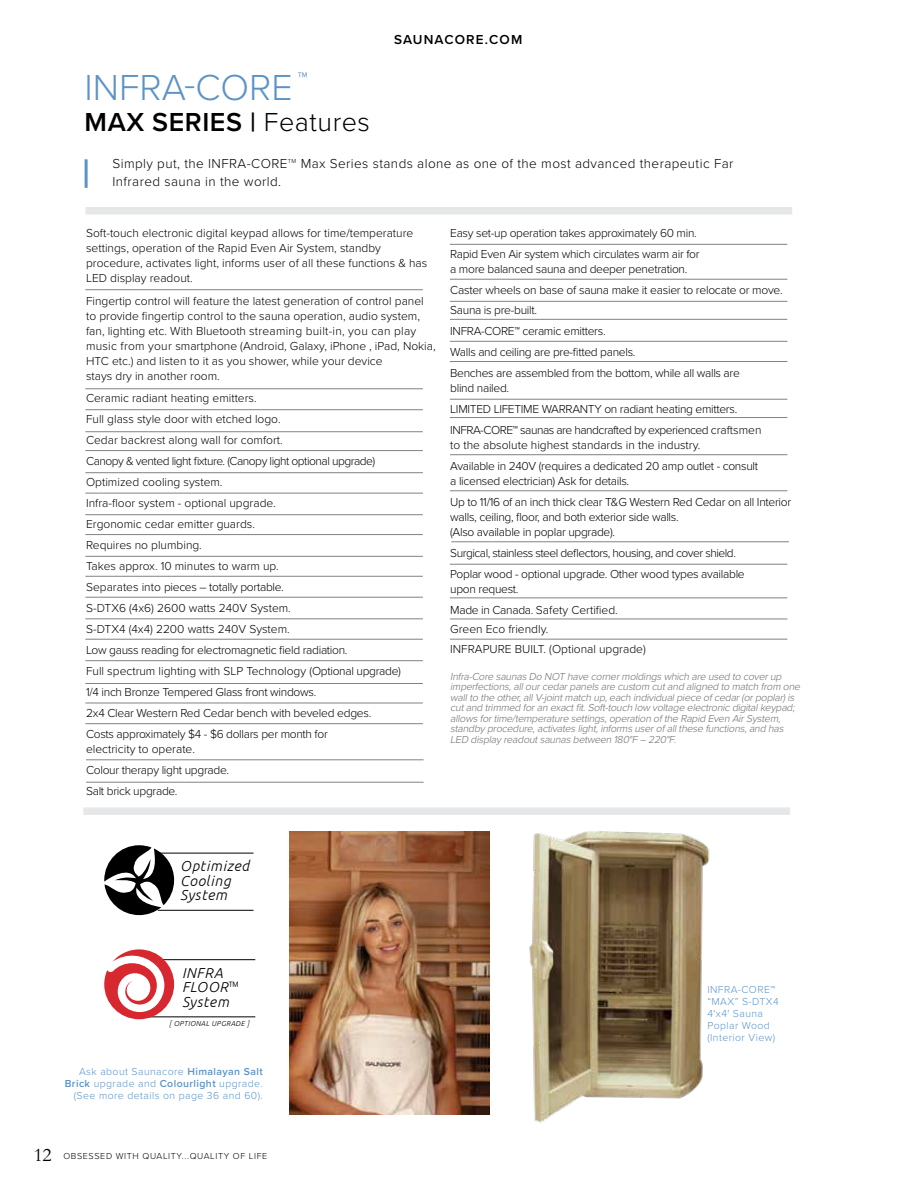
<style>
.page{position:relative;width:918px;height:1188px;background:#fff}
.page>*{position:absolute;margin:0;border:0;box-sizing:border-box;transform-origin:0 0}
.t1{font:300 37.5px "Proxima Nova";color:#5b93c7}
.t2{font:600 27px "Proxima Nova";letter-spacing:.02em;color:#000}
.t3{font:italic 300 14.4px/14.4px "Ubuntu";letter-spacing:.05em;color:#000}
.t4{font:300 13.5px/18px "Proxima Nova";letter-spacing:.03em;color:#000}
.t5{font:600 13.5px "Proxima Nova";letter-spacing:.085em;color:#000}
.t6{font:300 12px/21px "Proxima Nova";color:#000}
.t7{font:300 12px/21px "Proxima Nova";letter-spacing:-.02em;color:#000}
.t8{font:300 12px/21px "Proxima Nova";letter-spacing:-.04em;color:#000}
.t9{font:italic 300 10.5px/10.5px "Proxima Nova";color:#6d6e71}
.t10{font:300 10.5px/12px "Proxima Nova";letter-spacing:.04em;color:#5b93c7}
.t11{font:300 9px "Proxima Nova";letter-spacing:.07em;color:#000}
.t12{font:italic 300 7.2px "Ubuntu";letter-spacing:.05em;color:#000}
.s1{font-weight:300}
.s2{font-family:"Open Sans";font-style:normal}
.s3{font-weight:600}
.s4{font-family:"Garamond";font-weight:400;font-size:19.5px}
</style>
<div class="page">
<hr style="left:85px;top:289px;width:338px;height:1px;background:#808285">
<hr style="left:450px;top:279px;width:337px;height:1px;background:#808285">
<hr style="left:450px;top:301px;width:337px;height:1px;background:#808285">
<hr style="left:450px;top:319px;width:337px;height:1px;background:#808285">
<hr style="left:450px;top:361px;width:337px;height:1px;background:#808285">
<hr style="left:450px;top:244px;width:337px;height:1px;background:#808285">
<hr style="left:450px;top:341px;width:337px;height:1px;background:#808285">
<hr style="left:450px;top:399px;width:337px;height:1px;background:#808285">
<hr style="left:450px;top:417px;width:337px;height:1px;background:#808285">
<hr style="left:450px;top:454px;width:337px;height:1px;background:#808285">
<hr style="left:451px;top:542px;width:338px;height:1px;background:#808285">
<hr style="left:450px;top:598px;width:337px;height:1px;background:#808285">
<hr style="left:450px;top:619px;width:337px;height:1px;background:#808285">
<hr style="left:450px;top:639px;width:337px;height:1px;background:#808285">
<hr style="left:450px;top:564px;width:337px;height:1px;background:#808285">
<hr style="left:450px;top:491px;width:337px;height:1px;background:#808285">
<hr style="left:85px;top:389px;width:338px;height:1px;background:#808285">
<hr style="left:85px;top:431px;width:338px;height:1px;background:#808285">
<hr style="left:85px;top:450px;width:338px;height:1px;background:#808285">
<hr style="left:85px;top:472px;width:338px;height:1px;background:#808285">
<hr style="left:85px;top:493px;width:338px;height:1px;background:#808285">
<hr style="left:85px;top:514px;width:338px;height:1px;background:#808285">
<hr style="left:85px;top:534px;width:338px;height:1px;background:#808285">
<hr style="left:85px;top:556px;width:338px;height:1px;background:#808285">
<hr style="left:85px;top:576px;width:338px;height:1px;background:#808285">
<hr style="left:85px;top:597px;width:338px;height:1px;background:#808285">
<hr style="left:85px;top:619px;width:338px;height:1px;background:#808285">
<hr style="left:85px;top:639px;width:338px;height:1px;background:#808285">
<hr style="left:85px;top:660px;width:338px;height:1px;background:#808285">
<hr style="left:85px;top:683px;width:338px;height:1px;background:#808285">
<hr style="left:85px;top:703px;width:338px;height:1px;background:#808285">
<hr style="left:85px;top:723px;width:338px;height:1px;background:#808285">
<hr style="left:86px;top:760px;width:338px;height:1px;background:#808285">
<hr style="left:86px;top:782px;width:338px;height:1px;background:#808285">
<hr style="left:85px;top:409px;width:338px;height:1px;background:#808285">
<div style="left:85px;top:207px;width:707px;height:8px;background:#e6e7e8"></div>
<div style="left:83px;top:807px;width:707px;height:8px;background:#e6e7e8"></div>
<img style="left:529px;top:831px;width:181px;height:292px">
<img style="left:290px;top:831px;width:199px;height:283px">
<hr style="left:85px;top:159px;width:3px;height:29px;background:#5b93c7">
<svg style="left:104px;top:845px;width:70px;height:70px"></svg>
<hr style="left:158px;top:853px;width:96px;height:1px;background:#000">
<hr style="left:158px;top:910px;width:96px;height:1px;background:#000">
<hr style="left:160px;top:959px;width:95px;height:1px;background:#000">
<hr style="left:139px;top:1017px;width:116px;height:1px;background:#000">
<svg style="left:104px;top:949px;width:70px;height:70px"></svg>
<p class="t5" style="left:394px;top:30px;width:130px">SAUNACORE.COM</p>
<h1 class="t1" style="left:85px;top:59px;width:224px">INFRA-CORE <sup>™</sup></h1>
<h2 class="t2" style="left:85px;top:102px;width:287px">MAX SERIES | <span class="s1">Features</span></h2>
<p class="t4" style="left:112px;top:154px;width:622px">Simply put, the INFRA-CORE<sup>TM</sup> Max Series stands alone as one of the most advanced therapeutic Far<br>Infrared sauna in the world.</p>
<p class="t6" style="left:86px;top:225px;width:343px;line-height:15px">Soft-touch electronic digital keypad allows for time/temperature settings, operation of the Rapid Even Air System, standby procedure, activates light, informs user of all these functions &amp; has LED display readout.</p>
<p class="t6" style="left:86px;top:292px;width:351px;line-height:15px">Fingertip control will feature the latest generation of control panel to provide fingertip control to the sauna operation, audio system, fan, lighting etc. With Bluetooth streaming built-in, you can play music from your smartphone (Android, Galaxy, iPhone , iPad, Nokia, HTC etc.) and listen to it as you shower, while your device<br>stays dry in another room.</p>
<p class="t6" style="left:86px;top:387px;width:316px">Ceramic radiant heating emitters.<br>Full glass style door with etched logo.<br>Cedar backrest along wall for comfort.<br>Canopy &amp; vented light fixture. (Canopy light optional upgrade)<br>Optimized cooling system.<br>Infra-floor system - optional upgrade.<br>Ergonomic cedar emitter guards.<br>Requires no plumbing.<br>Takes approx. 10 minutes to warm up.<br>Separates into pieces – totally portable.<br>S-DTX6 (4x6) 2600 watts 240V System.<br>S-DTX4 (4x4) 2200 watts 240V System.<br>Low gauss reading for electromagnetic field radiation.<br>Full spectrum lighting with SLP Technology (Optional upgrade)<br>1/4 inch Bronze Tempered Glass front windows.<br>2x4 Clear Western Red Cedar bench with beveled edges.<br>Costs approximately $4 - $6 dollars per month for</p>
<p class="t7" style="left:86px;top:738px;width:144px">electricity to operate.<br>Colour therapy light upgrade.<br>Salt brick upgrade.</p>
<p class="t7" style="left:450px;top:222px;width:251px">Easy set-up operation takes approximately 60 min.<br>Rapid Even Air system which circulates warm air for</p>
<p class="t7" style="left:450px;top:258px;width:334px">a more balanced sauna and deeper penetration.<br>Caster wheels on base of sauna make it easier to relocate or move.</p>
<p class="t7" style="left:450px;top:298px;width:291px">Sauna is pre-built.<br>INFRA-CORE™ ceramic emitters.<br>Walls and ceiling are pre-fitted panels.<br>Benches are assembled from the bottom, while all walls are</p>
<p class="t7" style="left:450px;top:376px;width:313px">blind nailed.<br>LIMITED LIFETIME WARRANTY on radiant heating emitters.<br>INFRA-CORE™ saunas are handcrafted by experienced craftsmen</p>
<p class="t7" style="left:450px;top:433px;width:309px">to the absolute highest standards in the industry.<br>Available in 240V (requires a dedicated 20 amp outlet - consult</p>
<p class="t7" style="left:450px;top:469px;width:342px">a licensed electrician) Ask for details.<br>Up to 11/16 of an inch thick clear T&amp;G Western Red Cedar on all Interior</p>
<p class="t7" style="left:450px;top:508px;width:230px;line-height:15px">walls, ceiling, floor, and both exterior side walls. (Also available in poplar upgrade).</p>
<p class="t8" style="left:450px;top:541px;width:296px">Surgical, stainless steel deflectors, housing, and cover shield.<br>Poplar wood - optional upgrade. Other wood types available</p>
<p class="t7" style="left:450px;top:577px;width:169px">upon request.<br>Made in Canada. Safety Certified.</p>
<p class="t6" style="left:450px;top:619px;width:197px;line-height:19.5px">Green Eco friendly.<br>INFRAPURE BUILT. (Optional upgrade)</p>
<p class="t9" style="left:450px;top:670px;width:354px">Infra-Core saunasDo NOT have cornermoldingswhich are used to coverup imperfections,allourcedarpanelsare custom cutand aligned to match from one wallto the other,allV-jointmatch up,each individualpiece ofcedar(orpoplar)is cutand trimmed foran exactfit.Soft-touch low voltage electronicdigitalkeypad; allowsfortime/temperature settings,operation ofthe Rapid Even AirSystem, standbyprocedure,activateslight,informsuserofallthese functions,and has LED displayreadoutsaunasbetween 180°F – 220°F.</p>
<p class="t3" style="left:180px;top:859px;width:70px">Optimized<br>Cooling<br>System</p>
<p class="t3" style="left:182px;top:965px;width:59px">INFRA<br>FLOOR<span class="s2">™<br></span>System</p>
<p class="t12" style="left:169px;top:1019px;width:82px">[ OPTIONAL UPGRADE ]</p>
<p class="t10" style="left:65px;top:1065px;width:200px;text-align:right">Ask about Saunacore <span class="s3">Himalayan Salt<br>Brick</span> upgrade and <span class="s3">Colourlight</span> upgrade. (See more details on page 36 and 60).</p>
<p class="t11" style="left:34px;top:1149px;width:235px"><span class="s4">12</span> OBSESSED WITH QUALITY...QUALITY OF LIFE</p>
<p class="t10" style="left:707px;top:983px;width:73px">INFRA-CORE™ “MAX” S-DTX4<br>4'x4' Sauna<br>Poplar Wood (Interior View)</p>
</div>
